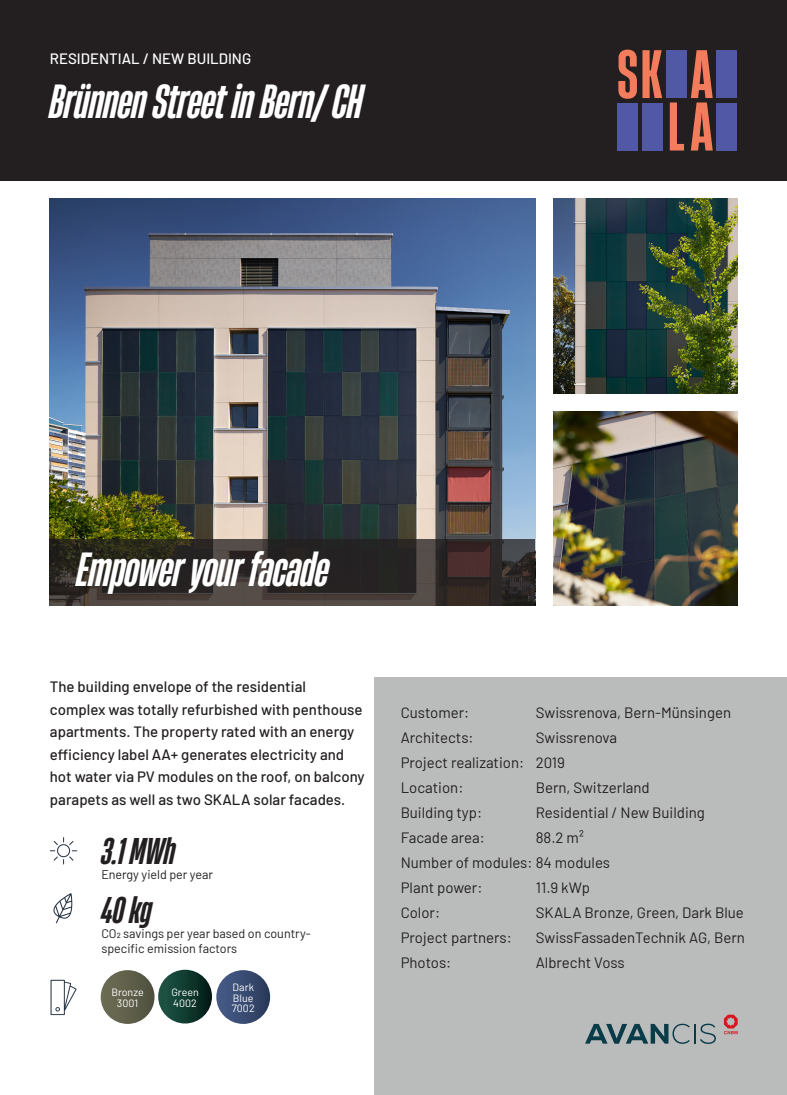
<style>
.page{position:relative;width:787px;height:1095px;background:#fff}
.page>*{position:absolute;margin:0;border:0;box-sizing:border-box;transform-origin:0 0}
.t1{font:italic 700 45px "Heading Now 36";color:#fff}
.t2{font:italic 700 35px "Heading Now 36";color:#231f20}
.t3{font:15px "Barlow";color:#231f20}
.t4{font:500 15px "Barlow";color:#231f20}
.t5{font:500 15px "Barlow";color:#fff}
.t6{font:12.5px/15px "Barlow";color:#231f20}
.t7{font:10.62px/10.6px "Barlow";letter-spacing:.005em;color:#fff}
</style>
<div class="page">
<div style="left:375px;top:677px;width:412px;height:418px;background:#babcbc"></div>
<div style="left:0;top:0;width:787px;height:181px;background:#231f20"></div>
<img style="left:553px;top:411px;width:184px;height:195px">
<img style="left:50px;top:198px;width:485px;height:341px">
<img style="left:553px;top:199px;width:184px;height:195px">
<img style="left:50px;top:837px;width:28px;height:28px">
<img style="left:53px;top:893px;width:20px;height:31px">
<img style="left:50px;top:979px;width:27px;height:37px">
<svg style="left:585px;top:1024px;width:131px;height:20px"></svg>
<svg style="left:724px;top:1015px;width:13px;height:19px"></svg>
<svg style="left:50px;top:539px;width:485px;height:67px;background:#342e2b"></svg>
<div style="left:158px;top:970px;width:54px;height:53px;background:linear-gradient(to right,#205949,#061e19);border-radius:27px"></div>
<div style="left:216px;top:970px;width:54px;height:54px;background:linear-gradient(to right,#4d628e,#2a3b5b);border-radius:27px"></div>
<div style="left:101px;top:970px;width:53px;height:54px;background:linear-gradient(to right,#706f57,#50513f);border-radius:27px"></div>
<div style="left:667px;top:50px;width:20px;height:48px;background:#5159a7"></div>
<div style="left:716px;top:50px;width:20px;height:48px;background:#5159a7"></div>
<div style="left:617px;top:103px;width:20px;height:47px;background:#5159a7"></div>
<div style="left:642px;top:103px;width:20px;height:47px;background:#5159a7"></div>
<div style="left:716px;top:103px;width:20px;height:47px;background:#5159a7"></div>
<svg style="left:690px;top:50px;width:22px;height:101px"></svg>
<svg style="left:669px;top:102px;width:15px;height:49px"></svg>
<svg style="left:618px;top:50px;width:44px;height:49px"></svg>
<p class="t5" style="left:50px;top:48px;width:203px">RESIDENTIAL / NEW BUILDING</p>
<p class="t1" style="left:50px;top:70px;width:314px">Brünnen Street in Bern/ CH</p>
<p class="t1" style="left:77px;top:538px;width:254px">Empower your facade</p>
<p class="t4" style="left:50px;top:676px;width:257px">The building envelope of the residential</p>
<p class="t4" style="left:50px;top:698px;width:314px">complex was totally refurbished with penthouse</p>
<p class="t4" style="left:50px;top:721px;width:306px">apartments. The property rated with an energy</p>
<p class="t4" style="left:50px;top:743px;width:296px">efficiency label AA+ generates electricity and</p>
<p class="t4" style="left:50px;top:766px;width:316px">hot water via PV modules on the roof, on balcony</p>
<p class="t4" style="left:50px;top:788px;width:297px">parapets as well as two SKALA solar facades.</p>
<p class="t2" style="left:101px;top:827px;width:76px">3.1 MWh</p>
<p class="t2" style="left:101px;top:885px;width:52px">40 kg</p>
<p class="t6" style="left:101px;top:866px;width:113px">Energy yield per year</p>
<p class="t6" style="left:101px;top:925px;width:211px">CO2 savings per year based on country&shy;specific emission factors</p>
<p class="t7" style="left:171px;top:986px;width:29px">Green<br>4002</p>
<p class="t7" style="left:232px;top:981px;width:25px">Dark<br>Blue<br>7002</p>
<p class="t7" style="left:111px;top:986px;width:34px;text-align:center">Bronze<br>3001</p>
<p class="t3" style="left:401px;top:702px;width:70px">Customer:</p>
<p class="t3" style="left:536px;top:702px;width:197px">Swissrenova, Bern-Münsingen</p>
<p class="t3" style="left:401px;top:727px;width:74px">Architects:</p>
<p class="t3" style="left:536px;top:727px;width:83px">Swissrenova</p>
<p class="t3" style="left:401px;top:752px;width:166px">Project realization: 2019</p>
<p class="t3" style="left:401px;top:777px;width:64px">Location:</p>
<p class="t3" style="left:536px;top:777px;width:115px">Bern, Switzerland</p>
<p class="t3" style="left:401px;top:802px;width:83px">Building typ:</p>
<p class="t3" style="left:536px;top:802px;width:171px">Residential / New Building</p>
<p class="t3" style="left:401px;top:827px;width:86px">Facade area:</p>
<p class="t3" style="left:536px;top:827px;width:50px">88.2 m²</p>
<p class="t3" style="left:401px;top:852px;width:211px">Number of modules: 84 modules</p>
<p class="t3" style="left:401px;top:877px;width:83px">Plant power:</p>
<p class="t3" style="left:536px;top:877px;width:56px">11.9 kWp</p>
<p class="t3" style="left:401px;top:902px;width:41px">Color:</p>
<p class="t3" style="left:536px;top:902px;width:210px">SKALA Bronze, Green, Dark Blue</p>
<p class="t3" style="left:401px;top:927px;width:113px">Project partners:</p>
<p class="t3" style="left:536px;top:927px;width:211px">SwissFassadenTechnik AG, Bern</p>
<p class="t3" style="left:401px;top:952px;width:52px">Photos:</p>
<p class="t3" style="left:536px;top:952px;width:90px">Albrecht Voss</p>
</div>
